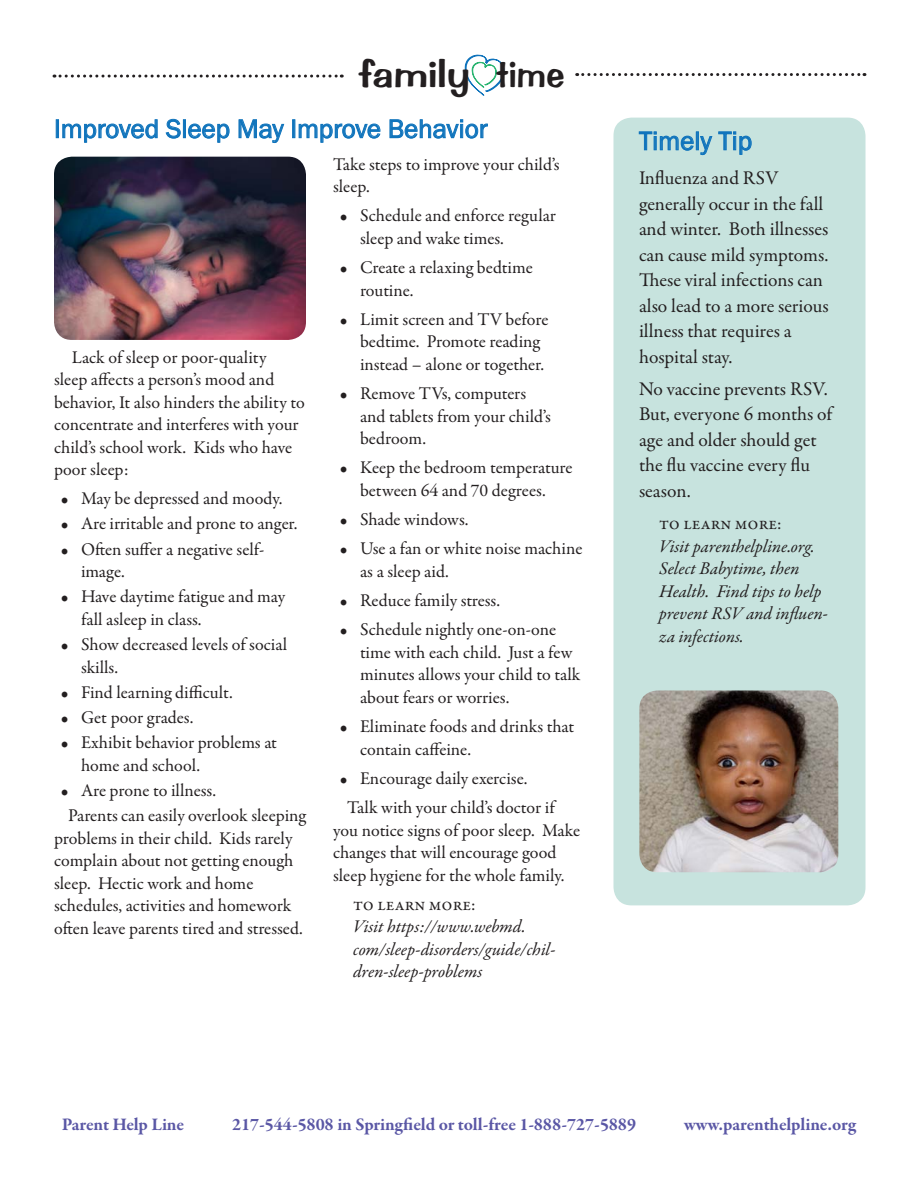
<style>
.page{position:relative;width:918px;height:1188px;background:#fff}
.page>*{position:absolute;margin:0;border:0;box-sizing:border-box;transform-origin:0 0}
.t1{font:37.65px "Impress BT";color:#231f20;scale:1.18 1}
.t2{font:27px "Franklin Gothic";color:#1074bc}
.t3{font:19.5px/25.5px "Garamond Premr Pro";color:#231f20}
.t4{font:18px/22.5px "Garamond Premr Pro";color:#231f20}
.t5{font:italic 18px/22.5px "Garamond Premr Pro";color:#231f20}
.t6{font:700 18px "Garamond Premr Pro";letter-spacing:-.005em;color:#5a57a5}
</style>
<div class="page">
<div style="left:614px;top:118px;width:252px;height:787px;background:#c7e3de;border-radius:18px"></div>
<div style="left:56px;top:119px;width:3px;height:19px;border:1px solid #1074bc"></div>
<svg style="left:62px;top:119px;width:96px;height:24px"></svg>
<svg style="left:165px;top:119px;width:16px;height:20px"></svg>
<div style="left:183px;top:119px;width:3px;height:19px;border:1px solid #1074bc"></div>
<svg style="left:188px;top:123px;width:42px;height:20px"></svg>
<svg style="left:238px;top:119px;width:47px;height:24px"></svg>
<div style="left:292px;top:119px;width:3px;height:19px;border:1px solid #1074bc"></div>
<svg style="left:298px;top:123px;width:83px;height:20px"></svg>
<svg style="left:389px;top:119px;width:99px;height:20px"></svg>
<svg style="left:465px;top:54px;width:39px;height:42px"></svg>
<svg style="left:54px;top:75px;width:288px;height:3px"></svg>
<svg style="left:577px;top:73px;width:288px;height:3px"></svg>
<img style="left:54px;top:157px;width:252px;height:183px">
<svg style="left:639px;top:131px;width:55px;height:20px"></svg>
<div style="left:696px;top:131px;width:3px;height:19px;border:1px solid #1074bc"></div>
<svg style="left:700px;top:131px;width:52px;height:24px"></svg>
<img style="left:639px;top:690px;width:199px;height:182px">
<h1 class="t1" style="left:358px;top:51px;width:176px">family time</h1>
<p class="t2" style="left:54px;top:112px;width:435px">Improved Sleep May Improve Behavior</p>
<p class="t4" style="left:54px;top:346px;width:252px;text-indent:18px">Lack of sleep or poor-quality<br>sleep affects a person’s mood and behavior, It also hinders the ability to concentrate and interferes with your child’s school work. Kids who have poor sleep:</p>
<p class="t4" style="left:61px;top:488px;width:223px">• May be depressed and moody.</p>
<p class="t4" style="left:61px;top:513px;width:238px">• Are irritable and prone to anger.</p>
<p class="t4" style="left:81px;top:538px;width:185px;text-indent:-20px">• Often suffer a negative self&shy;image.</p>
<p class="t4" style="left:81px;top:586px;width:206px;text-indent:-20px">• Have daytime fatigue and may fall asleep in class.</p>
<p class="t4" style="left:81px;top:634px;width:208px;text-indent:-20px">• Show decreased levels of social skills.</p>
<p class="t4" style="left:61px;top:681px;width:174px">• Find learning difficult.</p>
<p class="t4" style="left:61px;top:706px;width:134px">• Get poor grades.</p>
<p class="t4" style="left:81px;top:732px;width:198px;text-indent:-20px">• Exhibit behavior problems at home and school.</p>
<p class="t4" style="left:61px;top:779px;width:157px">• Are prone to illness.</p>
<p class="t4" style="left:54px;top:805px;width:253px;text-indent:14px">Parents can easily overlook sleeping problems in their child. Kids rarely complain about not getting enough sleep. Hectic work and home schedules, activities and homework often leave parents tired and stressed.</p>
<p class="t4" style="left:333px;top:153px;width:228px">Take steps to improve your child’s sleep.</p>
<p class="t4" style="left:360px;top:205px;width:197px;text-indent:-20px">• Schedule and enforce regular sleep and wake times.</p>
<p class="t4" style="left:360px;top:257px;width:174px;text-indent:-20px">• Create a relaxing bedtime routine.</p>
<p class="t4" style="left:360px;top:308px;width:190px;text-indent:-20px">• Limit screen and TV before bedtime. Promote reading instead – alone or together.</p>
<p class="t4" style="left:360px;top:383px;width:192px;text-indent:-20px">• Remove TVs, computers and tablets from your child’s bedroom.</p>
<p class="t4" style="left:340px;top:457px;width:234px;text-align:center">• Keep the bedroom temperature between 64 and 70 degrees.</p>
<p class="t4" style="left:340px;top:509px;width:130px">• Shade windows.</p>
<p class="t4" style="left:360px;top:538px;width:224px;text-indent:-20px">• Use a fan or white noise machine as a sleep aid.</p>
<p class="t4" style="left:340px;top:590px;width:162px">• Reduce family stress.</p>
<p class="t4" style="left:360px;top:619px;width:222px;text-indent:-20px">• Schedule nightly one-on-one time with each child. Just a few minutes allows your child to talk about fears or worries.</p>
<p class="t4" style="left:360px;top:716px;width:216px;text-indent:-20px">• Eliminate foods and drinks that contain caffeine.</p>
<p class="t4" style="left:340px;top:767px;width:189px">• Encourage daily exercise.</p>
<p class="t4" style="left:333px;top:797px;width:249px;text-indent:14px">Talk with your child’s doctor if you notice signs of poor sleep. Make changes that will encourage good sleep hygiene for the whole family.</p>
<p class="t4" style="left:353px;top:893px;width:124px">to learn more:</p>
<p class="t5" style="left:353px;top:917px;width:204px">Visit https://www.webmd. com/sleep-disorders/guide/chil&shy;dren-sleep-problems</p>
<p class="t2" style="left:639px;top:124px;width:115px">Timely Tip</p>
<p class="t3" style="left:639px;top:166px;width:191px">Influenza and RSV generally occur in the fall and winter. Both illnesses can cause mild symptoms.<br>These viral infections can also lead to a more serious illness that requires a hospital stay.</p>
<p class="t3" style="left:639px;top:376px;width:195px">No vaccine prevents RSV.<br>But, everyone 6 months of age and older should get the flu vaccine every flu season.</p>
<p class="t4" style="left:659px;top:513px;width:124px">to learn more:</p>
<p class="t5" style="left:659px;top:536px;width:170px">Visit parenthelpline.org.<br>Select Babytime, then<br>Health. Find tips to help prevent RSV and influen&shy;za infections.</p>
<p class="t6" style="left:62px;top:1113px;width:124px">Parent Help Line</p>
<p class="t6" style="left:232px;top:1113px;width:406px">217-544-5808 in Springfield or toll-free 1-888-727-5889</p>
<p class="t6" style="left:684px;top:1113px;width:174px">www.parenthelpline.org</p>
</div>
